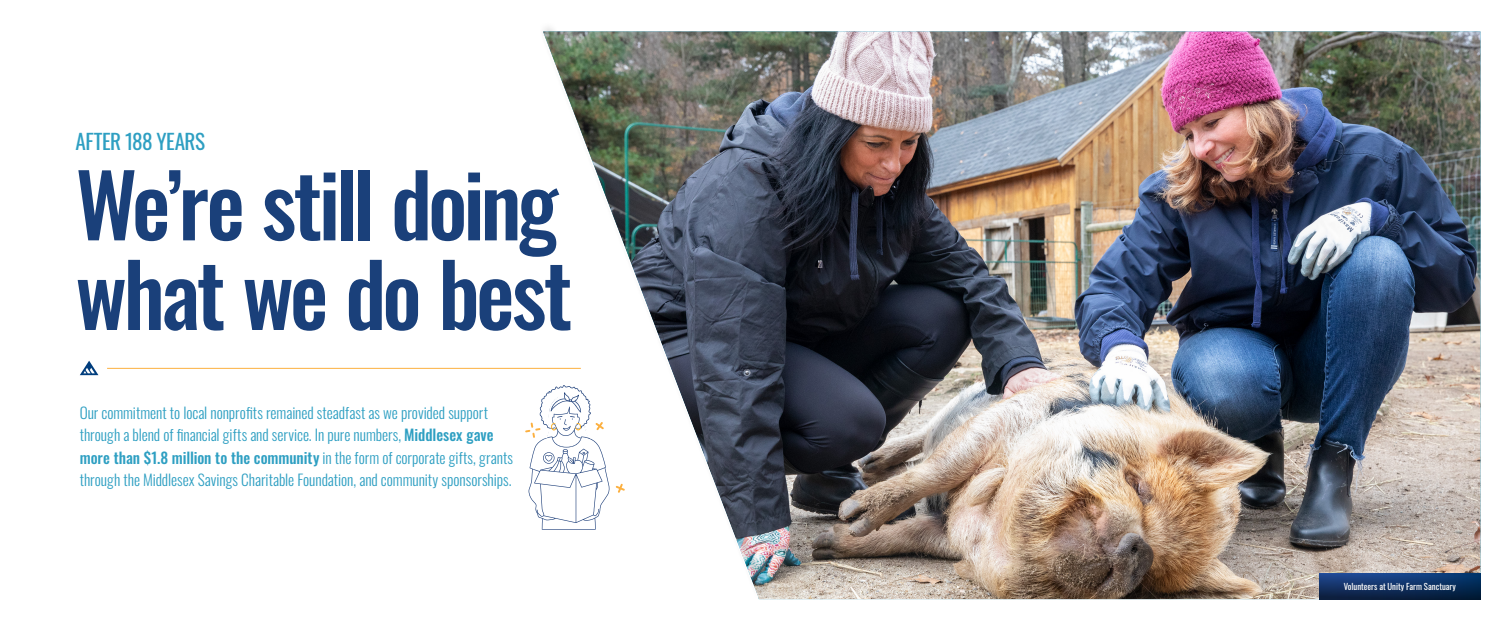
<style>
.page{position:relative;width:1512px;height:630px;background:#fff}
.page>*{position:absolute;margin:0;border:0;box-sizing:border-box;transform-origin:0 0}
.t1{font:500 86.62px/89.6px "Oswald";letter-spacing:-.045em;color:#1a407a}
.t2{font:21.18px "Oswald";letter-spacing:-.02em;color:#2e9fc2}
.t3{font:300 15.31px/22.4px "Oswald";letter-spacing:-.005em;color:#2e9fc2}
.t4{font:8.75px "Oswald";color:#fff}
.s1{font-weight:500}
</style>
<div class="page">
<hr style="left:107px;top:368px;width:474px;height:1px;background:#fcb040">
<svg style="left:80px;top:361px;width:18px;height:14px"></svg>
<img style="left:771px;top:32px;width:709px;height:567px">
<img style="left:540px;top:27px;width:231px;height:572px">
<svg style="left:542px;top:35px;width:217px;height:564px"></svg>
<svg style="left:525px;top:385px;width:85px;height:145px"></svg>
<svg style="left:1319px;top:574px;width:161px;height:25px;background:#0e2f5f"></svg>
<p class="t2" style="left:76px;top:122px;width:131px">AFTER 188 YEARS</p>
<p class="t1" style="left:76px;top:166px;width:499px">We’re still doing what we do best</p>
<p class="t3" style="left:80px;top:400px;width:435px">Our commitment to local nonprofits remained steadfast as we provided support through a blend of financial gifts and service. In pure numbers, <span class="s1">Middlesex gave more than $1.8 million to the community</span> in the form of corporate gifts, grants through the Middlesex Savings Charitable Foundation, and community sponsorships.</p>
<p class="t4" style="left:1344px;top:579px;width:114px">Volunteers at Unity Farm Sanctuary</p>
</div>
